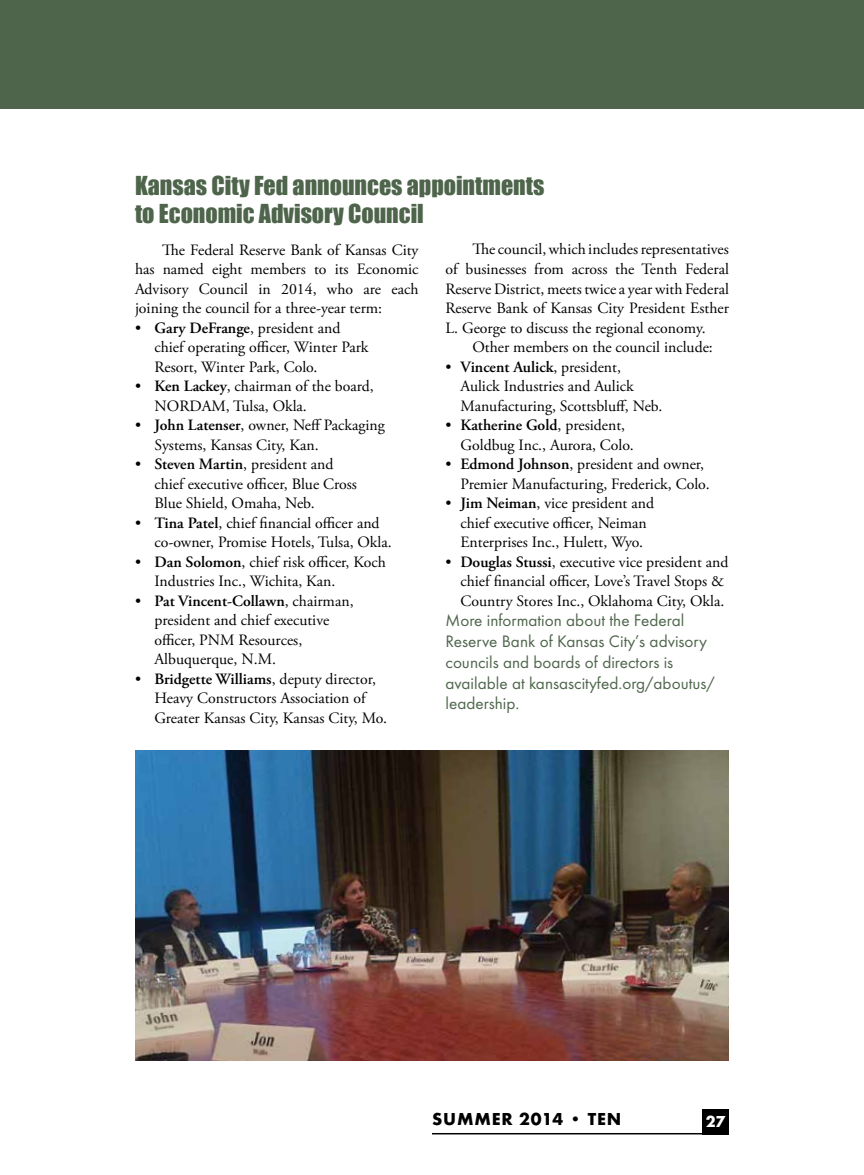
<style>
.page{position:relative;width:864px;height:1175px;background:#fff}
.page>*{position:absolute;margin:0;border:0;box-sizing:border-box;transform-origin:0 0}
.t1{font:24px/28.8px "Impact";color:#4e654b}
.t2{font:700 18px "Futura T";letter-spacing:.05em;color:#000}
.t3{font:17.25px/20.7px "Futura T";color:#4e654b}
.t4{font:700 16.5px "Futura T";color:#fff}
.t5{font:15.75px/19.5px "Adobe Garamond Pro";color:#000}
.s1{font-weight:600}
</style>
<div class="page">
<div style="left:703px;top:1108px;width:26px;height:26px;background:#000"></div>
<hr style="left:432px;top:1132px;width:297px;height:2px;background:#000">
<div style="left:0;top:0;width:864px;height:108px;background:#4e654b"></div>
<img style="left:135px;top:750px;width:594px;height:310px">
<h1 class="t1" style="left:135px;top:170px;width:411px">Kansas City Fed announces appointments to Economic Advisory Council</h1>
<p class="t5" style="left:135px;top:240px;width:285px;text-align:justify;text-indent:27px">The Federal Reserve Bank of Kansas City has named eight members to its Economic Advisory Council in 2014, who are each joining the council for a three-year term:</p>
<p class="t5" style="left:155px;top:318px;width:215px;text-indent:-19px">• <span class="s1">Gary DeFrange</span>, president and chief operating officer, Winter Park<br>Resort, Winter Park, Colo.</p>
<p class="t5" style="left:155px;top:377px;width:221px;text-indent:-19px">• <span class="s1">Ken Lackey</span>, chairman of the board,<br>NORDAM, Tulsa, Okla.</p>
<p class="t5" style="left:155px;top:416px;width:232px;text-indent:-19px">• <span class="s1">John Latenser</span>, owner, Neff Packaging<br>Systems, Kansas City, Kan.</p>
<p class="t5" style="left:155px;top:455px;width:204px;text-indent:-19px">• <span class="s1">Steven Martin</span>, president and chief executive officer, Blue Cross<br>Blue Shield, Omaha, Neb.</p>
<p class="t5" style="left:155px;top:513px;width:239px;text-indent:-19px">• <span class="s1">Tina Patel</span>, chief financial officer and co-owner, Promise Hotels, Tulsa, Okla.</p>
<p class="t5" style="left:155px;top:552px;width:233px;text-indent:-19px">• <span class="s1">Dan Solomon</span>, chief risk officer, Koch<br>Industries Inc., Wichita, Kan.</p>
<p class="t5" style="left:155px;top:591px;width:201px;text-indent:-19px">• <span class="s1">Pat Vincent-Collawn</span>, chairman, president and chief executive officer, PNM Resources,<br>Albuquerque, N.M.</p>
<p class="t5" style="left:155px;top:669px;width:234px;text-indent:-19px">• <span class="s1">Bridgette Williams</span>, deputy director,<br>Heavy Constructors Association of<br>Greater Kansas City, Kansas City, Mo.</p>
<p class="t5" style="left:446px;top:240px;width:285px;text-align:justify;text-indent:27px">The council, which includes representatives of businesses from across the Tenth Federal Reserve District, meets twice a year with Federal Reserve Bank of Kansas City President Esther L. George to discuss the regional economy.</p>
<p class="t5" style="left:472px;top:338px;width:242px">Other members on the council include:</p>
<p class="t5" style="left:460px;top:357px;width:204px;text-indent:-15px">• <span class="s1">Vincent Aulick</span>, president,<br>Aulick Industries and Aulick<br>Manufacturing, Scottsbluff, Neb.</p>
<p class="t5" style="left:460px;top:416px;width:175px;text-indent:-15px">• <span class="s1">Katherine Gold</span>, president,<br>Goldbug Inc., Aurora, Colo.</p>
<p class="t5" style="left:460px;top:455px;width:251px;text-indent:-15px">• <span class="s1">Edmond Johnson</span>, president and owner,<br>Premier Manufacturing, Frederick, Colo.</p>
<p class="t5" style="left:446px;top:494px;width:210px;text-align:center">• <span class="s1">Jim Neiman</span>, vice president and chief executive officer, Neiman<br>Enterprises Inc., Hulett, Wyo.</p>
<p class="t5" style="left:460px;top:552px;width:270px;text-indent:-15px">• <span class="s1">Douglas Stussi</span>, executive vice president and chief financial officer, Love’s Travel Stops &amp;<br>Country Stores Inc., Oklahoma City, Okla.</p>
<p class="t3" style="left:446px;top:610px;width:271px">More information about the Federal Reserve Bank of Kansas City’s advisory councils and boards of directors is available at kansascityfed.org/aboutus/ leadership.</p>
<p class="t2" style="left:432px;top:1108px;width:191px">SUMMER 2014 • TEN</p>
<p class="t4" style="left:706px;top:1111px;width:21px">27</p>
</div>
